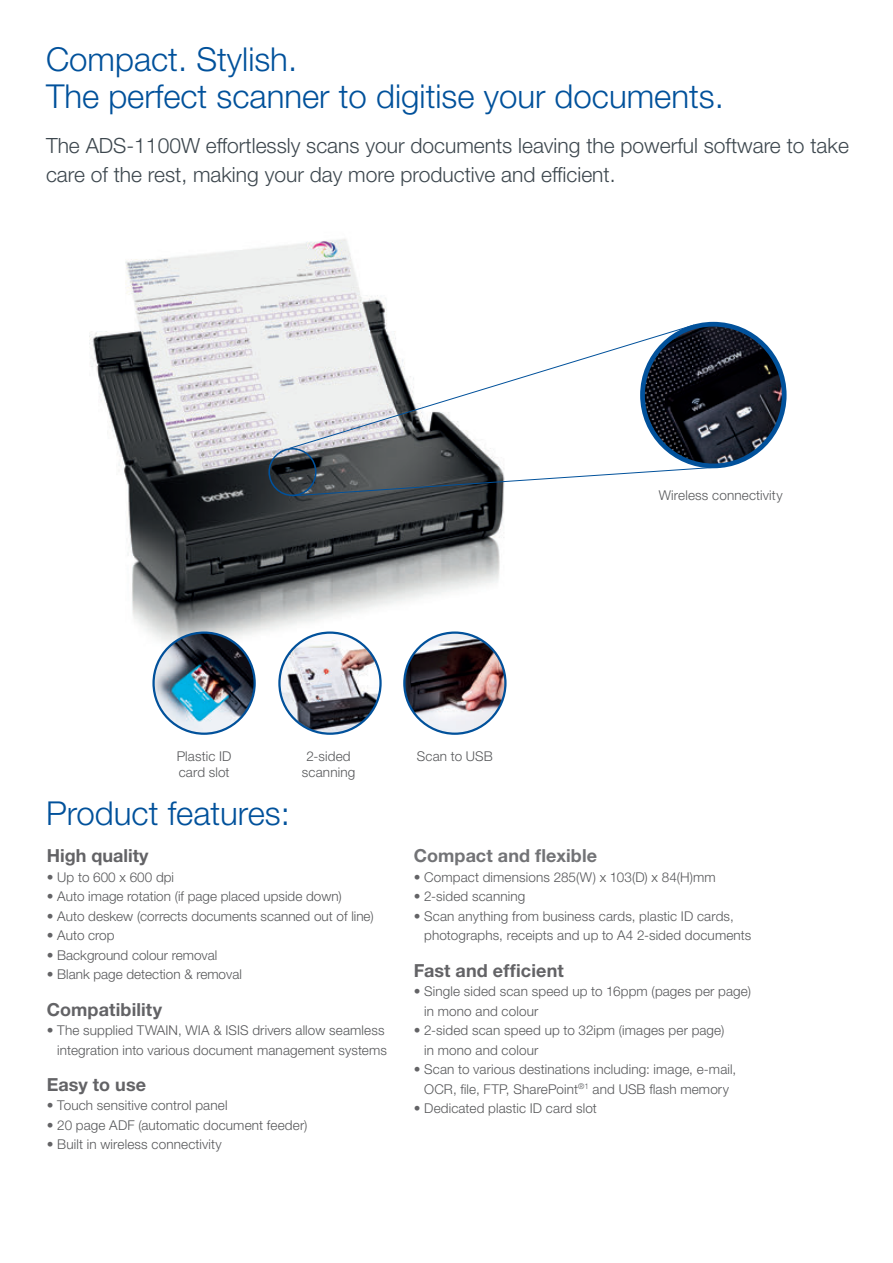
<style>
.page{position:relative;width:893px;height:1263px;background:#fff}
.page>*{position:absolute;margin:0;border:0;box-sizing:border-box;transform-origin:0 0}
.t1{font:300 33px/36.2px "Helvetica Neue LT Pro";color:#01519b}
.t2{font:300 33px "Helvetica Neue LT Std";color:#01519b}
.t3{font:300 21px/28.5px "Helvetica Neue LT Std";color:#3d474e}
.t4{font:700 18px "Helvetica Neue LT Std";letter-spacing:.005em;color:#636366}
.t5{font:700 18px "Helvetica Neue LT Std";letter-spacing:.005em;color:#727376}
.t6{font:300 13.5px/19.5px "Helvetica Neue LT Std";letter-spacing:.01em;color:#57585a}
.s1{color:#636366}
</style>
<div class="page">
<img style="left:89px;top:239px;width:415px;height:423px">
<img style="left:664px;top:324px;width:120px;height:141px">
<div style="left:640px;top:322px;width:147px;height:146px;border:5px solid #01519b;border-radius:50%"></div>
<div style="left:268px;top:448px;width:49px;height:48px;border:2px solid #01519b;border-radius:50%"></div>
<svg style="left:289px;top:324px;width:406px;height:125px"></svg>
<svg style="left:292px;top:466px;width:430px;height:30px"></svg>
<img style="left:279px;top:633px;width:101px;height:101px;border-radius:51px">
<div style="left:278px;top:631px;width:104px;height:104px;border:2px solid #01519b;border-radius:50%"></div>
<img style="left:154px;top:633px;width:101px;height:101px;border-radius:51px">
<div style="left:152px;top:631px;width:104px;height:104px;border:2px solid #01519b;border-radius:50%"></div>
<img style="left:404px;top:633px;width:101px;height:101px;border-radius:51px">
<div style="left:403px;top:631px;width:104px;height:104px;border:2px solid #01519b;border-radius:50%"></div>
<h1 class="t1" style="left:46px;top:41px;width:679px">Compact. Stylish.<br>The perfect scanner to digitise your documents.</h1>
<h2 class="t3" style="left:46px;top:131px;width:804px">The ADS-1100W effortlessly scans your documents leaving the powerful software to take care of the rest, making your day more productive and efficient.</h2>
<p class="t6" style="left:177px;top:747px;width:56px;line-height:16.5px">Plastic ID card slot</p>
<p class="t6" style="left:302px;top:747px;width:55px;line-height:16.5px;text-align:center">2-sided scanning</p>
<p class="t6" style="left:417px;top:746px;width:78px">Scan to USB</p>
<h1 class="t2" style="left:46px;top:793px;width:245px">Product features:</h1>
<p class="t6" style="left:659px;top:486px;width:125px">Wireless connectivity</p>
<h3 class="t4" style="left:47px;top:845px;width:103px">High quality</h3>
<p class="t6" style="left:47px;top:867px;width:129px"><span class="s1">•</span> Up to 600 x 600 dpi</p>
<p class="t6" style="left:47px;top:887px;width:297px"><span class="s1">•</span> Auto image rotation (if page placed upside down)</p>
<p class="t6" style="left:47px;top:906px;width:329px"><span class="s1">•</span> Auto deskew (corrects documents scanned out of line)</p>
<p class="t6" style="left:47px;top:926px;width:69px"><span class="s1">•</span> Auto crop</p>
<p class="t6" style="left:47px;top:945px;width:172px"><span class="s1">•</span> Background colour removal</p>
<p class="t6" style="left:47px;top:964px;width:197px"><span class="s1">•</span> Blank page detection &amp; removal</p>
<h3 class="t4" style="left:47px;top:998px;width:117px">Compatibility</h3>
<p class="t6" style="left:47px;top:1020px;width:342px;text-align:right"><span class="s1">•</span> The supplied TWAIN, WIA &amp; ISIS drivers allow seamless integration into various document management systems</p>
<h3 class="t4" style="left:47px;top:1073px;width:101px">Easy to use</h3>
<p class="t6" style="left:47px;top:1095px;width:182px"><span class="s1">•</span> Touch sensitive control panel</p>
<p class="t6" style="left:47px;top:1115px;width:262px"><span class="s1">•</span> 20 page ADF (automatic document feeder)</p>
<p class="t6" style="left:47px;top:1134px;width:177px"><span class="s1">•</span> Built in wireless connectivity</p>
<h3 class="t5" style="left:414px;top:845px;width:185px">Compact and flexible</h3>
<p class="t6" style="left:414px;top:867px;width:304px"><span class="s1">•</span> Compact dimensions 285(W) x 103(D) x 84(H)mm</p>
<p class="t6" style="left:414px;top:887px;width:113px"><span class="s1">•</span> 2-sided scanning</p>
<p class="t6" style="left:424px;top:906px;width:329px;text-indent:-11px"><span class="s1">•</span> Scan anything from business cards, plastic ID cards, photographs, receipts and up to A4 2-sided documents</p>
<h3 class="t4" style="left:414px;top:959px;width:152px">Fast and efficient</h3>
<p class="t6" style="left:424px;top:981px;width:328px;text-indent:-11px"><span class="s1">•</span> Single sided scan speed up to 16ppm (pages per page) in mono and colour</p>
<p class="t6" style="left:424px;top:1020px;width:302px;text-indent:-11px"><span class="s1">•</span> 2-sided scan speed up to 32ipm (images per page) in mono and colour</p>
<p class="t6" style="left:414px;top:1059px;width:324px;text-align:center"><span class="s1">•</span> Scan to various destinations including: image, e-mail,<br>OCR, file, FTP, SharePoint<sup>®1</sup> and USB flash memory</p>
<p class="t6" style="left:414px;top:1098px;width:185px"><span class="s1">•</span> Dedicated plastic ID card slot</p>
</div>
